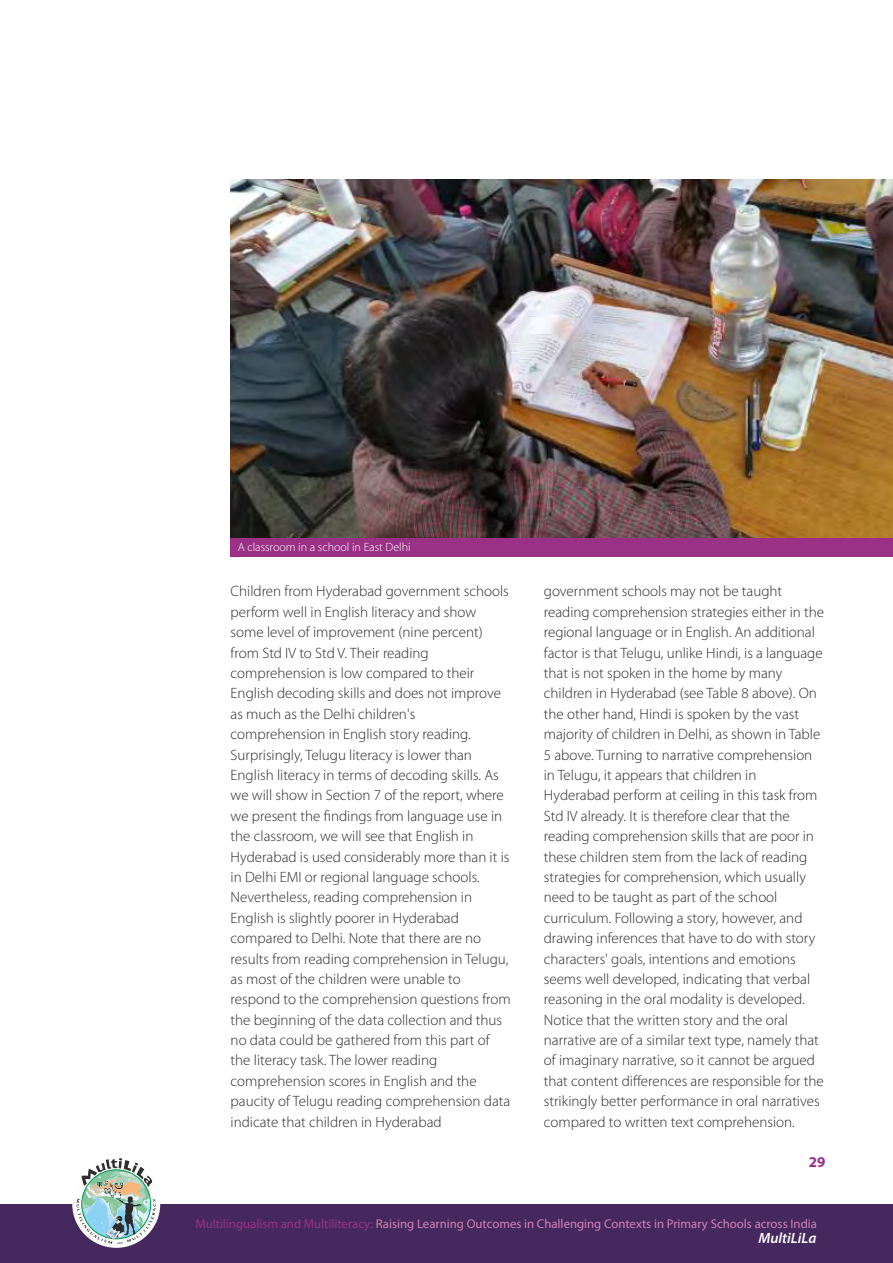
<style>
.page{position:relative;width:893px;height:1263px;background:#fff}
.page>*{position:absolute;margin:0;border:0;box-sizing:border-box;transform-origin:0 0}
.t1{font:300 15px/20.4px "Myriad Pro";color:#2b2a29}
.t2{font:700 15px "Myriad Pro";color:#9a3187}
.t3{font:italic 600 14.85px "Myriad Pro";color:#fefefe}
.t4{font:12.75px "Myriad Pro";color:#d082b5}
.t5{font:300 12px "Myriad Pro";color:#fefefe}
.s1{color:#9a3187}
</style>
<div class="page">
<div style="left:0;top:1204px;width:893px;height:59px;background:#45285d"></div>
<div style="left:72px;top:1160px;width:88px;height:88px;background:#fefefe;border-radius:50%"></div>
<img style="left:77px;top:1158px;width:79px;height:86px">
<img style="left:231px;top:180px;width:662px;height:358px">
<div style="left:231px;top:538px;width:662px;height:18px;background:#9a3187"></div>
<p class="t5" style="left:238px;top:542px;width:174px">A classroom in a school in East Delhi</p>
<p class="t1" style="left:231px;top:582px;width:282px">Children from Hyderabad government schools perform well in English literacy and show some level of improvement (nine percent) from Std IV to Std V. Their reading comprehension is low compared to their English decoding skills and does not improve as much as the Delhi children's comprehension in English story reading.<br>Surprisingly, Telugu literacy is lower than English literacy in terms of decoding skills. As we will show in Section 7 of the report, where we present the findings from language use in the classroom, we will see that English in Hyderabad is used considerably more than it is in Delhi EMI or regional language schools.<br>Nevertheless, reading comprehension in English is slightly poorer in Hyderabad compared to Delhi. Note that there are no results from reading comprehension in Telugu, as most of the children were unable to respond to the comprehension questions from the beginning of the data collection and thus no data could be gathered from this part of the literacy task. The lower reading comprehension scores in English and the paucity of Telugu reading comprehension data indicate that children in Hyderabad</p>
<p class="t1" style="left:544px;top:582px;width:282px">government schools may not be taught reading comprehension strategies either in the regional language or in English. An additional factor is that Telugu, unlike Hindi, is a language that is not spoken in the home by many children in Hyderabad (see Table 8 above). On the other hand, Hindi is spoken by the vast majority of children in Delhi, as shown in Table 5 above. Turning to narrative comprehension in Telugu, it appears that children in Hyderabad perform at ceiling in this task from Std IV already. It is therefore clear that the reading comprehension skills that are poor in these children stem from the lack of reading strategies for comprehension, which usually need to be taught as part of the school curriculum. Following a story, however, and drawing inferences that have to do with story characters' goals, intentions and emotions seems well developed, indicating that verbal reasoning in the oral modality is developed.<br>Notice that the written story and the oral narrative are of a similar text type, namely that of imaginary narrative, so it cannot be argued that content differences are responsible for the strikingly better performance in oral narratives compared to written text comprehension.</p>
<p class="t2" style="left:809px;top:1156px;width:18px">29</p>
<p class="t4" style="left:195px;top:1218px;width:623px"><span class="s1">Multilingualism and Multiliteracy:</span> Raising Learning Outcomes in Challenging Contexts in Primary Schools across India</p>
<p class="t3" style="left:758px;top:1232px;width:60px">MultiLiLa</p>
</div>
